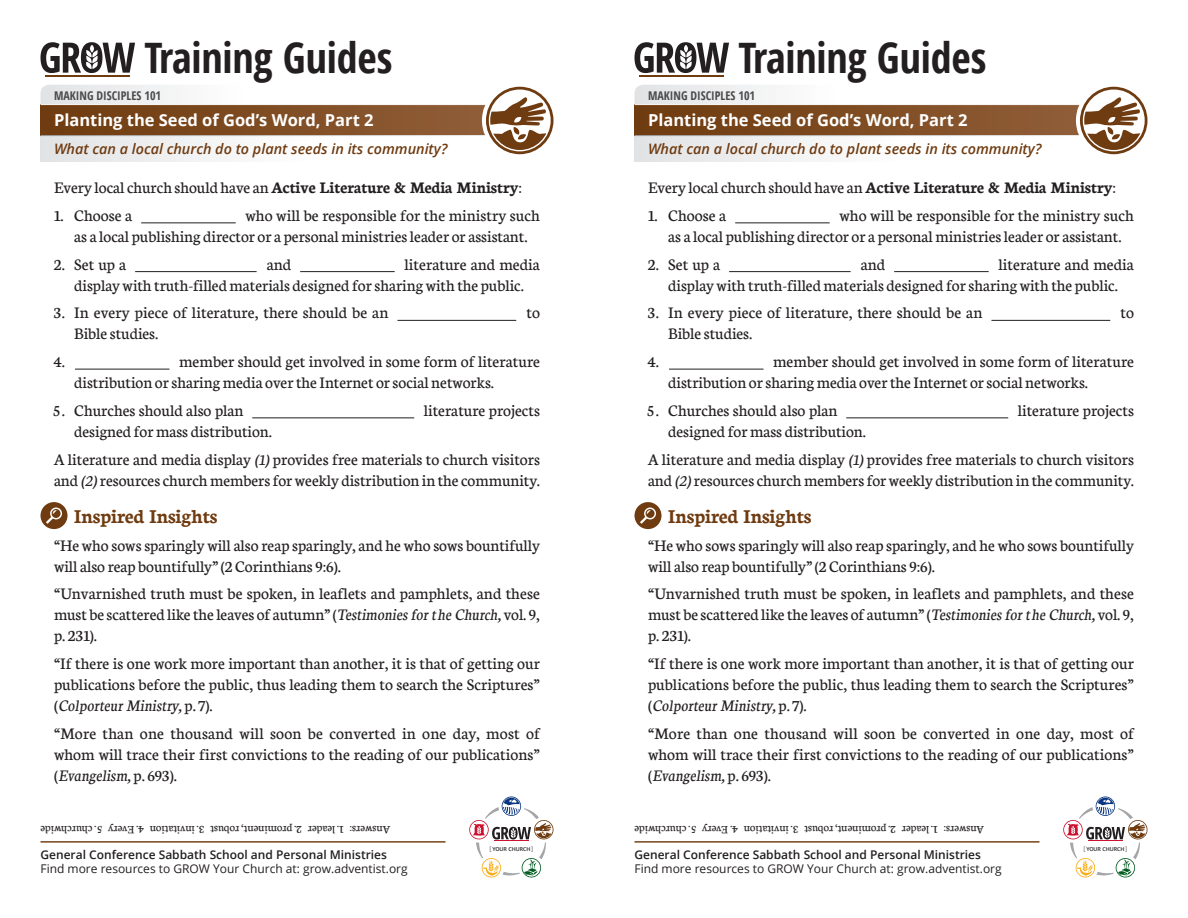
<style>
.page{position:relative;width:1188px;height:918px;background:#fff}
.page>*{position:absolute;margin:0;border:0;box-sizing:border-box;transform-origin:0 0}
.t1{font:700 condensed 42px "Open Sans";letter-spacing:-.005em;color:#231f20}
.t2{font:700 21px "Neuton";color:#6f3b10}
.t3{font:17.25px/21px "Neuton";color:#231f20}
.t4{font:700 17.25px "Neuton";color:#231f20}
.t5{font:700 16.5px "Open Sans";color:#fff}
.t6{font:italic 600 14.4px "Open Sans";color:#6f3b10}
.t7{font:12px "Neuton";color:#231f20}
.t8{font:12px "Open Sans";color:#231f20}
.t9{font:600 12px "Open Sans";color:#231f20}
.t10{font:700 condensed 12px "Open Sans";color:#494a4b}
.t11{font:600 5.4px "Open Sans";letter-spacing:-.01em;color:#231f20}
.s1{font-weight:400}
.s2{font-style:italic}
.s3{font-size:6.45px;color:#808285}
</style>
<div class="page">
<hr style="left:141px;top:222px;width:95px;height:1px;background:#231f20">
<hr style="left:135px;top:271px;width:122px;height:1px;background:#231f20">
<hr style="left:300px;top:271px;width:95px;height:1px;background:#231f20">
<hr style="left:397px;top:320px;width:119px;height:1px;background:#231f20">
<hr style="left:75px;top:369px;width:95px;height:1px;background:#231f20">
<hr style="left:252px;top:417px;width:162px;height:1px;background:#231f20">
<hr style="left:735px;top:222px;width:95px;height:1px;background:#231f20">
<hr style="left:729px;top:271px;width:122px;height:1px;background:#231f20">
<hr style="left:894px;top:271px;width:95px;height:1px;background:#231f20">
<hr style="left:991px;top:320px;width:119px;height:1px;background:#231f20">
<hr style="left:669px;top:369px;width:95px;height:1px;background:#231f20">
<hr style="left:846px;top:417px;width:162px;height:1px;background:#231f20">
<div style="left:40px;top:135px;width:270px;height:27px;background:linear-gradient(to right,#e2e3e5,#fefefe)"></div>
<div style="left:634px;top:135px;width:270px;height:27px;background:linear-gradient(to right,#e2e3e5,#fefefe)"></div>
<svg style="left:40px;top:85px;width:136px;height:19px"></svg>
<svg style="left:634px;top:85px;width:136px;height:19px"></svg>
<div style="left:40px;top:105px;width:460px;height:31px;background:linear-gradient(to right,#6e3a0e,#915f3a)"></div>
<div style="left:634px;top:105px;width:460px;height:31px;background:linear-gradient(to right,#6e3a0e,#915f3a)"></div>
<hr style="left:40px;top:135px;width:460px;height:1px;background:#fff">
<hr style="left:634px;top:135px;width:460px;height:1px;background:#fff">
<hr style="left:40px;top:841px;width:406px;height:2px;background:#754318">
<hr style="left:634px;top:841px;width:406px;height:2px;background:#754318">
<div style="left:40px;top:502px;width:28px;height:27px;background:#6f3b10;border-radius:50%"></div>
<svg style="left:46px;top:508px;width:16px;height:16px"></svg>
<div style="left:634px;top:502px;width:28px;height:27px;background:#6f3b10;border-radius:50%"></div>
<svg style="left:640px;top:508px;width:16px;height:16px"></svg>
<svg style="left:469px;top:796px;width:84px;height:82px"></svg>
<svg style="left:1063px;top:796px;width:84px;height:82px"></svg>
<hr style="left:45px;top:75px;width:85px;height:1px;background:#6f3b10">
<svg style="left:40px;top:42px;width:95px;height:31px"></svg>
<hr style="left:639px;top:75px;width:85px;height:1px;background:#6f3b10">
<svg style="left:634px;top:42px;width:95px;height:31px"></svg>
<div style="left:482px;top:83px;width:76px;height:75px;background:#fff;border-radius:50%"></div>
<div style="left:1076px;top:83px;width:76px;height:75px;background:#fff;border-radius:50%"></div>
<svg style="left:486px;top:87px;width:68px;height:67px"></svg>
<svg style="left:1080px;top:87px;width:68px;height:67px"></svg>
<h1 class="t1" style="left:144px;top:28px;width:250px">Training Guides</h1>
<h1 class="t1" style="left:738px;top:28px;width:250px">Training Guides</h1>
<p class="t10" style="left:54px;top:87px;width:109px">MAKING DISCIPLES 101</p>
<p class="t10" style="left:648px;top:87px;width:109px">MAKING DISCIPLES 101</p>
<p class="t5" style="left:54px;top:109px;width:321px">Planting the Seed of God’s Word, Part 2</p>
<p class="t6" style="left:54px;top:139px;width:395px">What can a local church do to plant seeds in its community?</p>
<p class="t5" style="left:648px;top:109px;width:321px">Planting the Seed of God’s Word, Part 2</p>
<p class="t6" style="left:648px;top:139px;width:395px">What can a local church do to plant seeds in its community?</p>
<p class="t4" style="left:54px;top:177px;width:470px"><span class="s1">Every local church should have an</span> Active Literature &amp; Media Ministry<span class="s1">:</span></p>
<p class="t3" style="left:54px;top:204px;width:80px">1. Choose a</p>
<p class="t3" style="left:74px;top:204px;width:467px;text-indent:171px">who will be responsible for the ministry such as a local publishing director or a personal ministries leader or assistant.</p>
<p class="t3" style="left:54px;top:253px;width:74px">2. Set up a</p>
<p class="t3" style="left:267px;top:253px;width:26px">and</p>
<p class="t3" style="left:74px;top:253px;width:467px;text-indent:330px">literature and media display with truth-filled materials designed for sharing with the public.</p>
<p class="t3" style="left:54px;top:302px;width:336px">3. In every piece of literature, there should be an</p>
<p class="t3" style="left:526px;top:302px;width:15px">to</p>
<p class="t3" style="left:74px;top:323px;width:86px">Bible studies.</p>
<p class="t3" style="left:54px;top:351px;width:13px">4.</p>
<p class="t3" style="left:74px;top:351px;width:467px;text-indent:105px">member should get involved in some form of literature distribution or sharing media over the Internet or social networks.</p>
<p class="t3" style="left:54px;top:399px;width:191px">5. Churches should also plan</p>
<p class="t3" style="left:424px;top:399px;width:118px">literature projects</p>
<p class="t3" style="left:54px;top:417px;width:488px;line-height:27.8px;text-indent:20px">designed for mass distribution.<br>A literature and media display <span class="s2">(1)</span> provides free materials to church visitors</p>
<p class="t3" style="left:54px;top:469px;width:487px">and <span class="s2">(2)</span> resources church members for weekly distribution in the community.</p>
<p class="t2" style="left:74px;top:503px;width:145px">Inspired Insights</p>
<p class="t3" style="left:54px;top:534px;width:488px">“He who sows sparingly will also reap sparingly, and he who sows bountifully will also reap bountifully” (2 Corinthians 9:6).</p>
<p class="t3" style="left:54px;top:583px;width:487px;text-align:justify">“Unvarnished truth must be spoken, in leaflets and pamphlets, and these must be scattered like the leaves of autumn” (<span class="s2">Testimonies for the Church,</span> vol. 9, p. 231).</p>
<p class="t3" style="left:54px;top:653px;width:488px;text-align:justify">“If there is one work more important than another, it is that of getting our publications before the public, thus leading them to search the Scriptures” (<span class="s2">Colporteur Ministry,</span> p. 7).</p>
<p class="t3" style="left:54px;top:722px;width:488px;text-align:justify">“More than one thousand will soon be converted in one day, most of whom will trace their first convictions to the reading of our publications” (<span class="s2">Evangelism,</span> p. 693).</p>
<p class="t4" style="left:648px;top:177px;width:470px"><span class="s1">Every local church should have an</span> Active Literature &amp; Media Ministry<span class="s1">:</span></p>
<p class="t3" style="left:648px;top:204px;width:80px">1. Choose a</p>
<p class="t3" style="left:668px;top:204px;width:467px;text-indent:171px">who will be responsible for the ministry such as a local publishing director or a personal ministries leader or assistant.</p>
<p class="t3" style="left:648px;top:253px;width:74px">2. Set up a</p>
<p class="t3" style="left:861px;top:253px;width:26px">and</p>
<p class="t3" style="left:668px;top:253px;width:467px;text-indent:330px">literature and media display with truth-filled materials designed for sharing with the public.</p>
<p class="t3" style="left:648px;top:302px;width:336px">3. In every piece of literature, there should be an</p>
<p class="t3" style="left:1120px;top:302px;width:15px">to</p>
<p class="t3" style="left:668px;top:323px;width:86px">Bible studies.</p>
<p class="t3" style="left:648px;top:351px;width:13px">4.</p>
<p class="t3" style="left:668px;top:351px;width:467px;text-indent:105px">member should get involved in some form of literature distribution or sharing media over the Internet or social networks.</p>
<p class="t3" style="left:648px;top:399px;width:191px">5. Churches should also plan</p>
<p class="t3" style="left:1018px;top:399px;width:118px">literature projects</p>
<p class="t3" style="left:648px;top:417px;width:488px;line-height:27.8px;text-indent:20px">designed for mass distribution.<br>A literature and media display <span class="s2">(1)</span> provides free materials to church visitors</p>
<p class="t3" style="left:648px;top:469px;width:487px">and <span class="s2">(2)</span> resources church members for weekly distribution in the community.</p>
<p class="t2" style="left:668px;top:503px;width:145px">Inspired Insights</p>
<p class="t3" style="left:648px;top:534px;width:488px">“He who sows sparingly will also reap sparingly, and he who sows bountifully will also reap bountifully” (2 Corinthians 9:6).</p>
<p class="t3" style="left:648px;top:583px;width:487px;text-align:justify">“Unvarnished truth must be spoken, in leaflets and pamphlets, and these must be scattered like the leaves of autumn” (<span class="s2">Testimonies for the Church,</span> vol. 9, p. 231).</p>
<p class="t3" style="left:648px;top:653px;width:488px;text-align:justify">“If there is one work more important than another, it is that of getting our publications before the public, thus leading them to search the Scriptures” (<span class="s2">Colporteur Ministry,</span> p. 7).</p>
<p class="t3" style="left:648px;top:722px;width:488px;text-align:justify">“More than one thousand will soon be converted in one day, most of whom will trace their first convictions to the reading of our publications” (<span class="s2">Evangelism,</span> p. 693).</p>
<p class="t7" style="left:102px;top:837px;width:63px;rotate:-180deg">5. churchwide</p>
<p class="t7" style="left:144px;top:837px;width:37px;rotate:-180deg">4. Every</p>
<p class="t7" style="left:204px;top:837px;width:56px;rotate:-180deg">3. invitation</p>
<p class="t7" style="left:302px;top:837px;width:93px;rotate:-180deg">2. prominent, robust</p>
<p class="t7" style="left:344px;top:837px;width:37px;rotate:-180deg">1. leader</p>
<p class="t7" style="left:390px;top:837px;width:42px;rotate:-180deg">Answers:</p>
<p class="t7" style="left:696px;top:837px;width:63px;rotate:-180deg">5. churchwide</p>
<p class="t7" style="left:738px;top:837px;width:37px;rotate:-180deg">4. Every</p>
<p class="t7" style="left:798px;top:837px;width:56px;rotate:-180deg">3. invitation</p>
<p class="t7" style="left:896px;top:837px;width:93px;rotate:-180deg">2. prominent, robust</p>
<p class="t7" style="left:938px;top:837px;width:37px;rotate:-180deg">1. leader</p>
<p class="t7" style="left:984px;top:837px;width:42px;rotate:-180deg">Answers:</p>
<p class="t9" style="left:40px;top:846px;width:348px">General Conference Sabbath School and Personal Ministries</p>
<p class="t8" style="left:40px;top:861px;width:369px">Find more resources to GROW Your Church at: grow.adventist.org</p>
<p class="t11" style="left:489px;top:846px;width:45px"><span class="s3">[</span> YOUR CHURCH<span class="s3">]</span></p>
<p class="t11" style="left:1083px;top:846px;width:45px"><span class="s3">[</span> YOUR CHURCH<span class="s3">]</span></p>
<p class="t9" style="left:634px;top:846px;width:348px">General Conference Sabbath School and Personal Ministries</p>
<p class="t8" style="left:634px;top:861px;width:369px">Find more resources to GROW Your Church at: grow.adventist.org</p>
</div>
